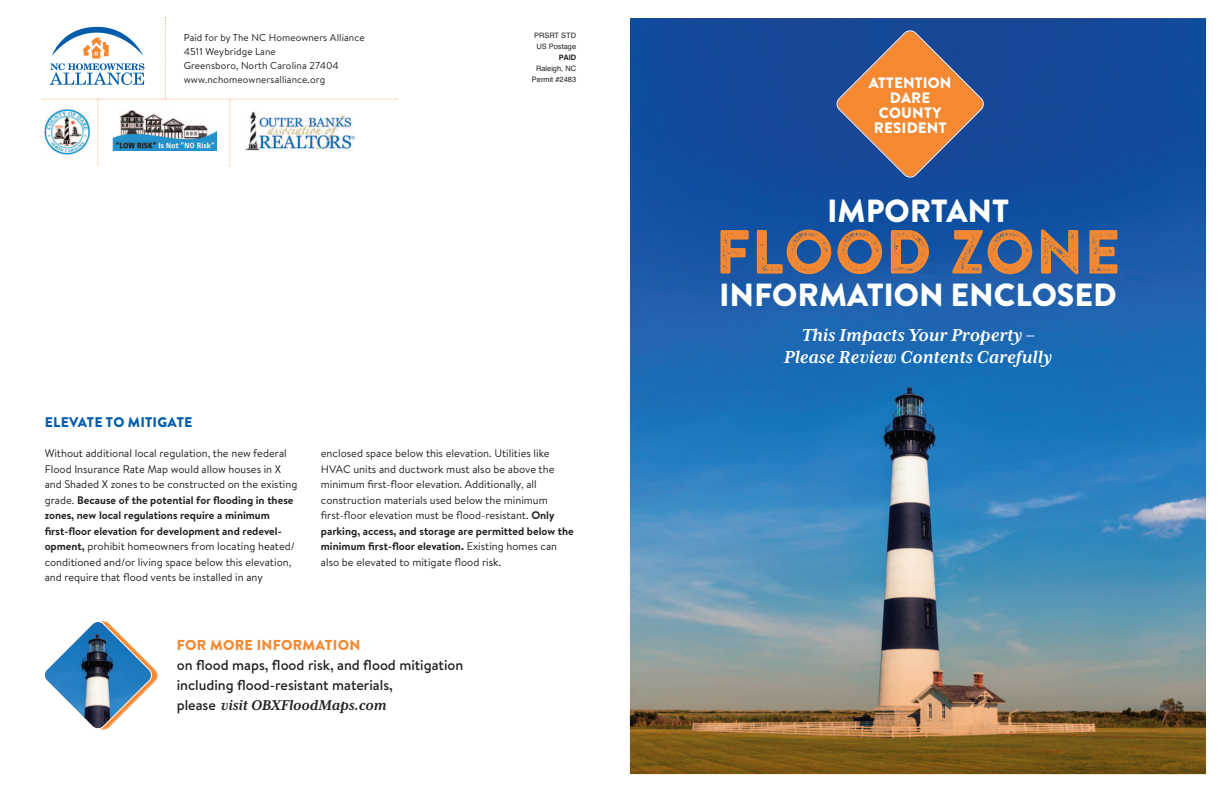
<style>
.page{position:relative;width:1224px;height:792px;background:#fff}
.page>*{position:absolute;margin:0;border:0;box-sizing:border-box;transform-origin:0 0}
.t1{font:62px "Brandon Printed Two";letter-spacing:-.02em;color:#f58932}
.t2{font:900 32px "Brandon Grotesque";color:#fff}
.t3{font:italic 700 20px/22px "Mrs Eaves XL Serif OT";color:#fff;text-align:center}
.t4{font:italic 700 16.2px "Mrs Eaves XL Serif OT";color:#231f20}
.t5{font:900 15.1px/15px "Brandon Grotesque";letter-spacing:.01em;color:#fff;text-align:center}
.t6{font:500 14.4px/19.9px "Brandon Text";color:#231f20}
.t7{font:900 14px "Brandon Grotesque";letter-spacing:.02em;color:#015dab}
.t8{font:11px/15.5px "Brandon Text";color:#231f20}
.t9{font:10px "Brandon Text";letter-spacing:.01em;color:#231f20}
.t10{font:7.4px/11px "Helvetica";color:#231f20;text-align:center}
.t11{font:700 7.4px "Helvetica";color:#231f20}
.s1{font-weight:700}
.s2{font-weight:900;color:#f58932}
.s3{font-family:"Brandon Text";font-weight:500;font-style:normal;font-size:14.4px}
</style>
<div class="page">
<img style="left:630px;top:18px;width:576px;height:450px">
<svg style="left:836px;top:30px;width:149px;height:148px"></svg>
<svg style="left:44px;top:621px;width:114px;height:109px"></svg>
<img style="left:630px;top:468px;width:576px;height:306px">
<svg style="left:42px;top:17px;width:356px;height:150px"></svg>
<p class="t9" style="left:184px;top:34px;width:182px">Paid for by The NC Homeowners Alliance</p>
<p class="t9" style="left:184px;top:48px;width:94px">4511 Weybridge Lane</p>
<p class="t9" style="left:184px;top:62px;width:157px">Greensboro, North Carolina 27404</p>
<p class="t9" style="left:184px;top:76px;width:143px">www.nchomeownersalliance.org</p>
<p class="t7" style="left:45px;top:414px;width:149px">ELEVATE TO MITIGATE</p>
<p class="t10" style="left:534px;top:31px;width:44px">PRSRT STD</p>
<p class="t10" style="left:536px;top:42px;width:41px">US Postage</p>
<p class="t11" style="left:559px;top:55px;width:19px">PAID</p>
<p class="t10" style="left:532px;top:64px;width:46px">Raleigh, NC<br>Permit #2483</p>
<p class="t8" style="left:45px;top:447px;width:254px">Without additional local regulation, the new federal Flood Insurance Rate Map would allow houses in X and Shaded X zones to be constructed on the existing grade. <span class="s1">Because of the potential for flooding in these zones, new local regulations require a minimum first-floor elevation for development and redevel&shy;opment,</span> prohibit homeowners from locating heated/ conditioned and/or living space below this elevation, and require that flood vents be installed in any</p>
<p class="t8" style="left:321px;top:447px;width:255px">enclosed space below this elevation. Utilities like HVAC units and ductwork must also be above the minimum first-floor elevation. Additionally, all construction materials used below the minimum first-floor elevation must be flood-resistant. <span class="s1">Only parking, access, and storage are permitted below the minimum first-floor elevation.</span> Existing homes can also be elevated to mitigate flood risk.</p>
<p class="t6" style="left:177px;top:637px;width:288px"><span class="s2">FOR MORE INFORMATION<br></span>on flood maps, flood risk, and flood mitigation including flood-resistant materials,</p>
<p class="t4" style="left:177px;top:695px;width:211px"><span class="s3">please</span> visit OBXFloodMaps.com</p>
<p class="t5" style="left:869px;top:75px;width:84px">ATTENTION<br>DARE<br>COUNTY<br>RESIDENT</p>
<p class="t2" style="left:827px;top:192px;width:183px">IMPORTANT</p>
<p class="t1" style="left:714px;top:216px;width:409px">FLOOD ZONE</p>
<p class="t2" style="left:719px;top:276px;width:399px">INFORMATION ENCLOSED</p>
<p class="t3" style="left:784px;top:324px;width:269px">This Impacts Your Property –<br>Please Review Contents Carefully</p>
</div>
